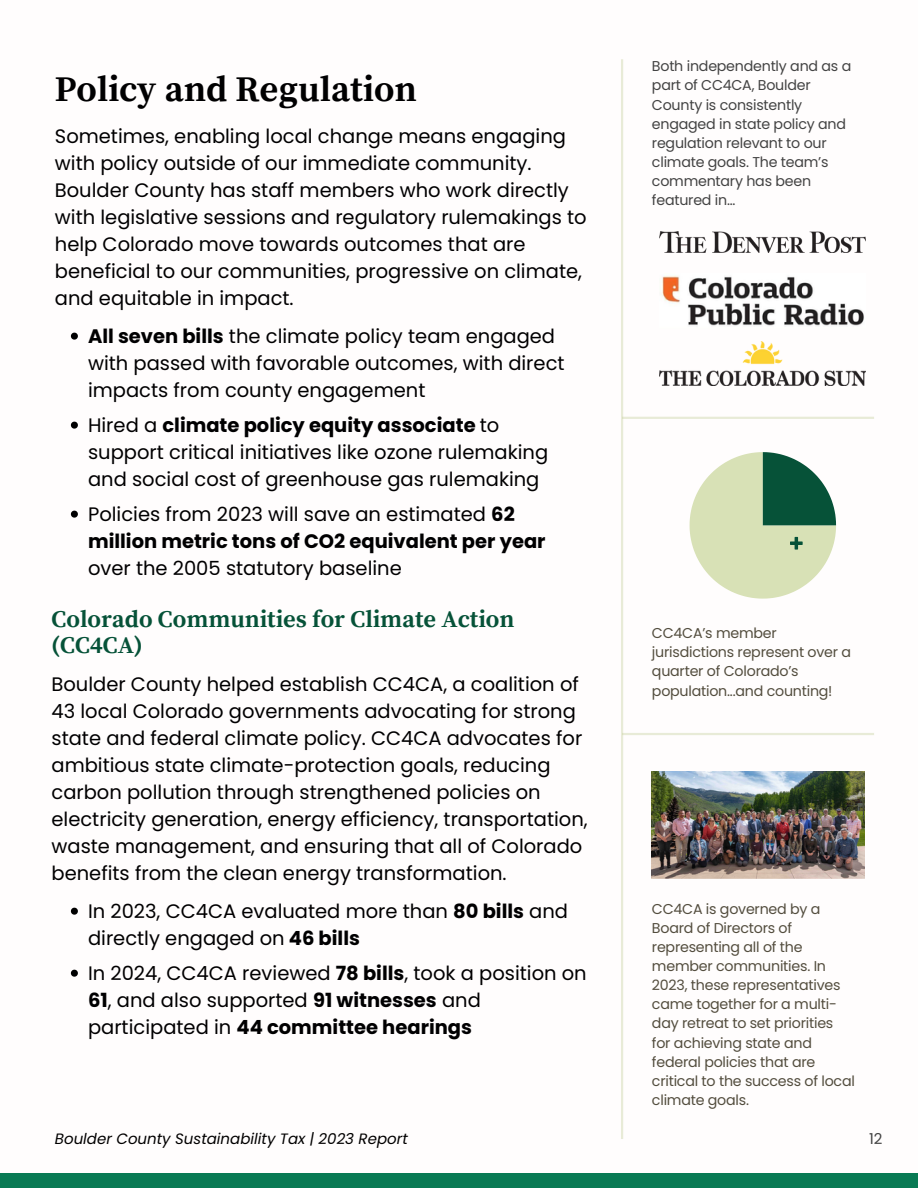
<style>
.page{position:relative;width:918px;height:1188px;background:#fff}
.page>*{position:absolute;margin:0;border:0;box-sizing:border-box;transform-origin:0 0}
.t1{font:700 36px "Source Serif Pro";color:#000001}
.t2{font:700 24px/25.8px "Source Serif Pro";color:#065238}
.t3{font:19.5px/27px "Poppins";color:#000001}
.t4{font:italic 15px "Poppins";color:#000}
.t5{font:15px "Poppins";color:#434343}
.t6{font:14.25px/19.2px "Poppins";letter-spacing:-.015em;color:#534d3e}
.t7{font:14.25px/19.2px "Poppins";letter-spacing:-.015em;color:#434343}
.s1{font-weight:700}
</style>
<div class="page">
<div style="left:0;top:1174px;width:918px;height:14px;background:#097a54"></div>
<hr style="left:621px;top:59px;width:2px;height:1080px;background:#bfcb91">
<hr style="left:622px;top:417px;width:252px;height:2px;background:#bfcb91">
<hr style="left:622px;top:733px;width:252px;height:2px;background:#bfcb91">
<img style="left:652px;top:772px;width:213px;height:107px">
<img style="left:659px;top:341px;width:206px;height:44px">
<img style="left:662px;top:275px;width:202px;height:51px">
<img style="left:659px;top:231px;width:206px;height:22px">
<svg style="left:690px;top:452px;width:146px;height:147px"></svg>
<svg style="left:71px;top:333px;width:7px;height:7px"></svg>
<svg style="left:71px;top:422px;width:7px;height:7px"></svg>
<svg style="left:71px;top:511px;width:7px;height:7px"></svg>
<svg style="left:71px;top:908px;width:7px;height:7px"></svg>
<svg style="left:71px;top:970px;width:7px;height:7px"></svg>
<h2 class="t1" style="left:55px;top:68px;width:364px">Policy and Regulation</h2>
<h3 class="t3" style="left:55px;top:123px;width:533px">Sometimes, enabling local change means engaging with policy outside of our immediate community.<br>Boulder County has staff members who work directly with legislative sessions and regulatory rulemakings to help Colorado move towards outcomes that are beneficial to our communities, progressive on climate, and equitable in impact.</h3>
<p class="t3" style="left:88px;top:322px;width:478px"><span class="s1">All seven bills</span> the climate policy team engaged with passed with favorable outcomes, with direct impacts from county engagement</p>
<p class="t3" style="left:88px;top:411px;width:462px">Hired a <span class="s1">climate policy equity associate</span> to support critical initiatives like ozone rulemaking and social cost of greenhouse gas rulemaking</p>
<p class="t3" style="left:88px;top:500px;width:459px">Policies from 2023 will save an estimated <span class="s1">62 million metric tons of CO2 equivalent per year </span>over the 2005 statutory baseline</p>
<p class="t2" style="left:52px;top:607px;width:464px">Colorado Communities for Climate Action (CC4CA)</p>
<p class="t3" style="left:52px;top:671px;width:538px">Boulder County helped establish CC4CA, a coalition of 43 local Colorado governments advocating for strong state and federal climate policy. CC4CA advocates for ambitious state climate-protection goals, reducing carbon pollution through strengthened policies on electricity generation, energy efficiency, transportation, waste management, and ensuring that all of Colorado benefits from the clean energy transformation.</p>
<p class="t3" style="left:88px;top:897px;width:482px">In 2023, CC4CA evaluated more than <span class="s1">80 bills</span> and directly engaged on <span class="s1">46 bills</span></p>
<p class="t3" style="left:88px;top:959px;width:500px">In 2024, CC4CA reviewed <span class="s1">78 bills</span>, took a position on<br><span class="s1">61</span>, and also supported <span class="s1">91 witnesses</span> and participated in <span class="s1">44 committee hearings</span></p>
<p class="t4" style="left:55px;top:1128px;width:354px">Boulder County Sustainability Tax | 2023 Report</p>
<p class="t7" style="left:652px;top:57px;width:201px">Both independently and as a part of CC4CA, Boulder<br>County is consistently engaged in state policy and regulation relevant to our climate goals. The team’s commentary has been featured in...</p>
<p class="t6" style="left:652px;top:624px;width:201px">CC4CA’s member jurisdictions represent over a quarter of Colorado’s population...and counting!</p>
<p class="t6" style="left:652px;top:899px;width:190px">CC4CA is governed by a<br>Board of Directors of representing all of the member communities. In<br>2023, these representatives came together for a multi&shy;day retreat to set priorities</p>
<p class="t6" style="left:652px;top:1033px;width:204px">for achieving state and federal policies that are critical to the success of local climate goals.</p>
<p class="t5" style="left:869px;top:1128px;width:15px">12</p>
</div>
